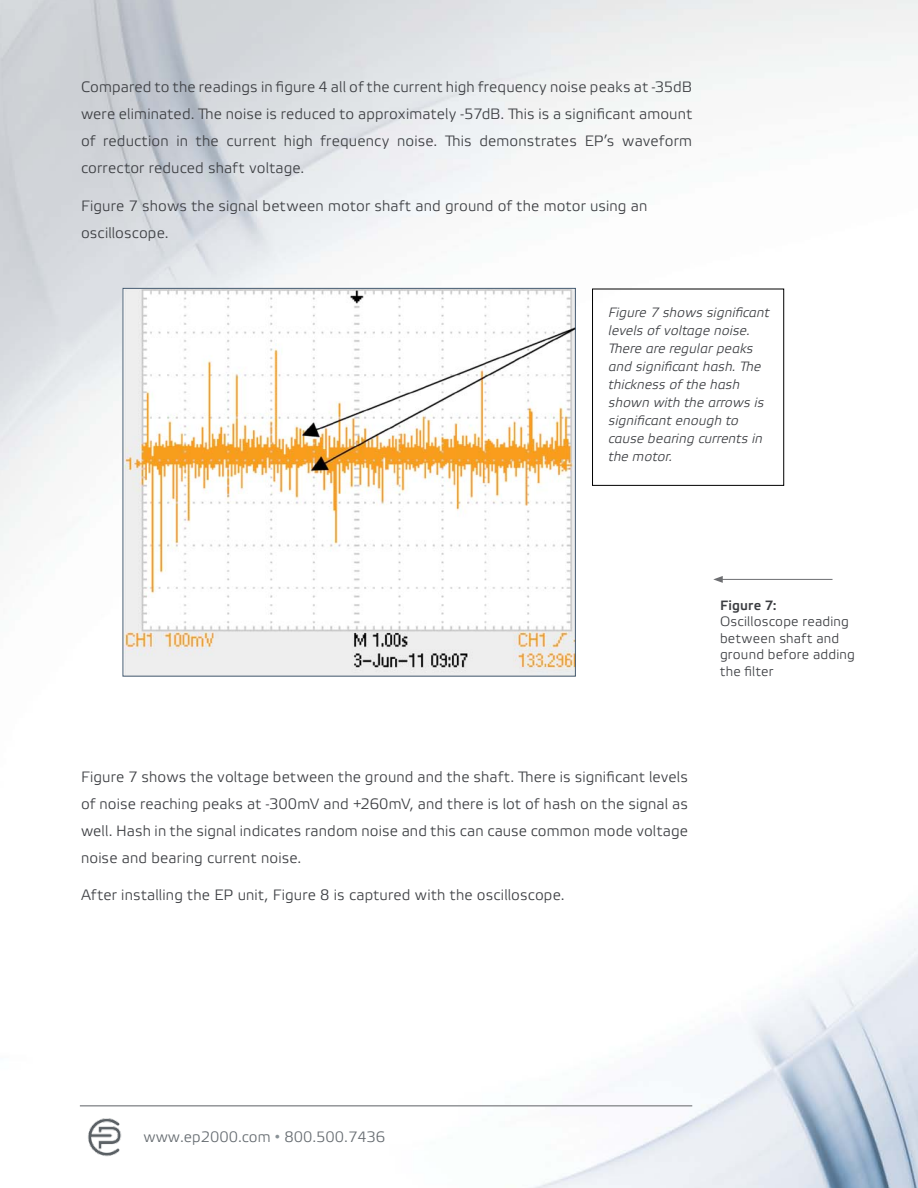
<style>
.page{position:relative;width:918px;height:1188px;background:#fff}
.page>*{position:absolute;margin:0;border:0;box-sizing:border-box;transform-origin:0 0}
.t1{font:15px/27px "Elektra Light Pro";letter-spacing:.01em;color:#3c3e42;text-align:justify}
.t2{font:15px "Elektra Light Pro";color:#666c71}
.t3{font:italic 13.5px/18px "Elektra Light Pro";letter-spacing:.01em;color:#3c3e42}
.t4{font:13.5px/16.5px "Elektra Light Pro";letter-spacing:.015em;color:#3c3e42}
.t5{font:700 13.5px "Elektra Light Pro";letter-spacing:.01em;color:#3c3e42}
.s1{font-family:"Arial";color:#8a9297}
</style>
<div class="page">
<img style="left:0;top:0;width:918px;height:1188px">
<hr style="left:80px;top:1105px;width:612px;height:2px;background:#939598">
<img style="left:81px;top:1117px;width:44px;height:41px">
<img style="left:125px;top:290px;width:449px;height:385px">
<hr style="left:720px;top:579px;width:113px;height:1px;background:#6d6e71">
<svg style="left:713px;top:576px;width:10px;height:7px"></svg>
<div style="left:592px;top:289px;width:192px;height:197px;border:1px solid #000"></div>
<p class="t1" style="left:81px;top:74px;width:613px">Compared to the readings in figure 4 all of the current high frequency noise peaks at -35dB were eliminated. The noise is reduced to approximately -57dB. This is a significant amount of reduction in the current high frequency noise. This demonstrates EP’s waveform corrector reduced shaft voltage.</p>
<p class="t1" style="left:81px;top:193px;width:568px">Figure 7 shows the signal between motor shaft and ground of the motor using an oscilloscope.</p>
<p class="t3" style="left:609px;top:304px;width:163px">Figure 7 shows significant levels of voltage noise.<br>There are regular peaks and significant hash. The thickness of the hash shown with the arrows is significant enough to cause bearing currents in the motor.</p>
<p class="t5" style="left:720px;top:598px;width:58px">Figure 7:</p>
<p class="t4" style="left:720px;top:614px;width:136px">Oscilloscope reading between shaft and ground before adding the filter</p>
<p class="t1" style="left:81px;top:764px;width:609px">Figure 7 shows the voltage between the ground and the shaft. There is significant levels of noise reaching peaks at -300mV and +260mV, and there is lot of hash on the signal as well. Hash in the signal indicates random noise and this can cause common mode voltage noise and bearing current noise.</p>
<p class="t1" style="left:81px;top:882px;width:485px">After installing the EP unit, Figure 8 is captured with the oscilloscope.</p>
<p class="t2" style="left:144px;top:1129px;width:243px">www.ep2000.com <span class="s1">•</span> 800.500.7436</p>
</div>
